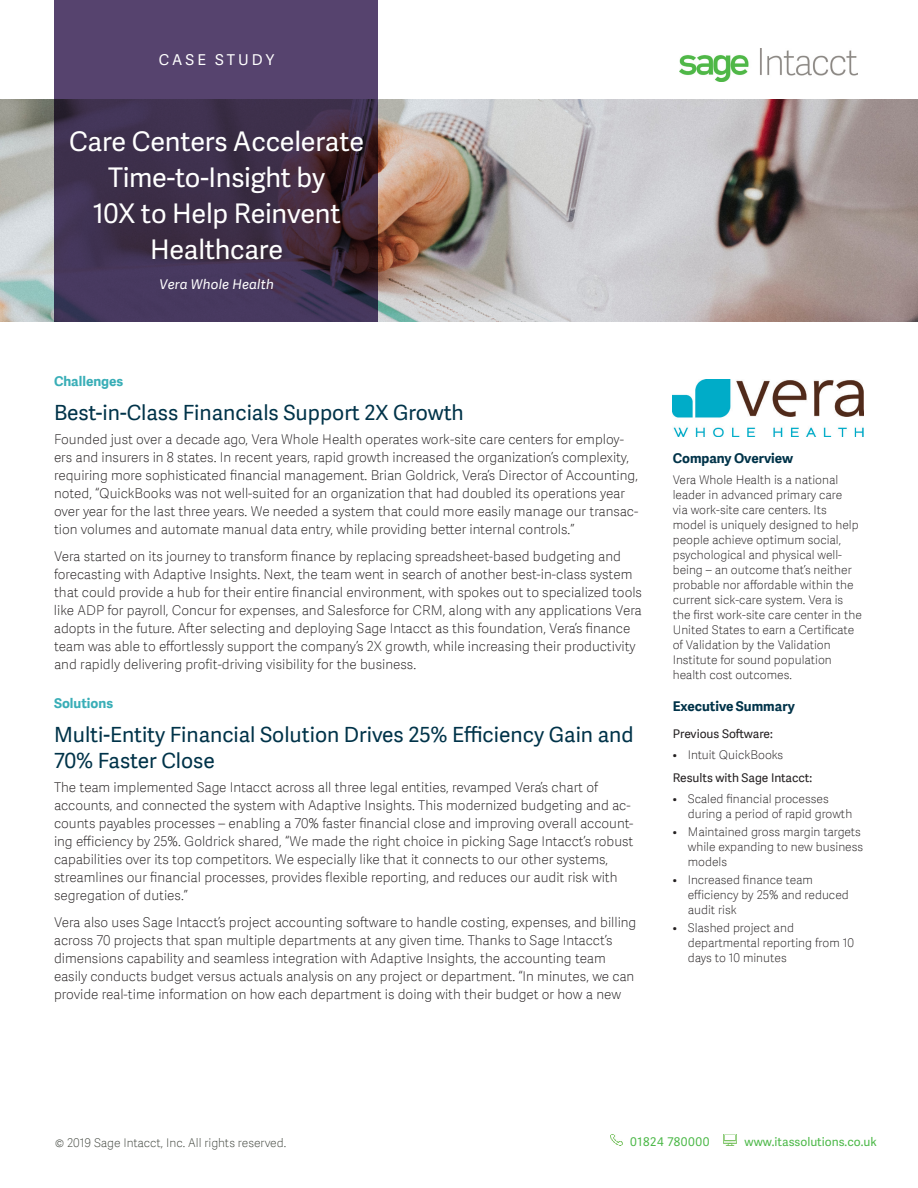
<style>
.page{position:relative;width:918px;height:1188px;background:#fff}
.page>*{position:absolute;margin:0;border:0;box-sizing:border-box;transform-origin:0 0}
.Boxed_Document_Title{font:27px/36px "Adelle Sans";letter-spacing:-.01em;color:#fff;text-align:center}
.Body_Copy{font:21px/25.2px "Adelle Sans SAGE";color:#003349}
.Boxed_Document_Title-2{font:15px "Adelle Sans SAGE";letter-spacing:.2em;color:#fff}
.Body_Copy-2{font:13.5px/18px "Adelle Sans SAGE Th";color:#231f20}
.Side_Bar_Head{font:700 13.5px "Adelle Sans SAGE";color:#003349}
.Body_Copy-3{font:700 13.5px "Adelle Sans SAGE";color:#39aeb7}
.Boxed_Document_Title-3{font:italic 13.5px "Adelle Sans SAGE";letter-spacing:.01em;color:#fff}
.Body_Copy_8_pt{font:12px/15px "Adelle Sans SAGE Th";color:#231f20}
.Side_Bar_Sub_Head{font:12px "Adelle Sans SAGE";color:#231f20}
.t1{font:12px "Adelle Sans SAGE Th";color:#40453d}
.t2{font:12px "Adelle Sans";color:#4cb848}
.t3{font:12px "Adelle Sans";letter-spacing:.05em;color:#4cb848}
.s1{font-family:"Adelle Sans SAGE"}
</style>
<div class="page">
<img style="left:679px;top:48px;width:179px;height:34px">
<svg style="left:723px;top:1134px;width:13px;height:12px"></svg>
<svg style="left:611px;top:1134px;width:12px;height:12px"></svg>
<img style="left:673px;top:380px;width:191px;height:57px">
<img style="left:0;top:99px;width:918px;height:223px">
<svg style="left:54px;top:0;width:324px;height:322px;background:#463555"></svg>
<p class="Boxed_Document_Title-2" style="left:159px;top:49px;width:117px">CASE STUDY</p>
<p class="Boxed_Document_Title" style="left:69px;top:125px;width:296px">Care Centers Accelerate<br>Time-to-Insight by<br>10X to Help Reinvent<br>Healthcare</p>
<p class="Boxed_Document_Title-3" style="left:159px;top:275px;width:116px">Vera Whole Health</p>
<p class="Body_Copy-3" style="left:54px;top:371px;width:71px">Challenges</p>
<p class="Body_Copy" style="left:54px;top:399px;width:411px">Best-in-Class Financials Support 2X Growth</p>
<p class="Body_Copy-2" style="left:54px;top:430px;width:586px">Founded just over a decade ago, Vera Whole Health operates work-site care centers for employ&shy;ers and insurers in 8 states. In recent years, rapid growth increased the organization’s complexity, requiring more sophisticated financial management. Brian Goldrick, Vera’s Director of Accounting, noted, “QuickBooks was not well-suited for an organization that had doubled its operations year over year for the last three years. We needed a system that could more easily manage our transac&shy;tion volumes and automate manual data entry, while providing better internal controls.”</p>
<p class="Body_Copy-2" style="left:54px;top:547px;width:590px">Vera started on its journey to transform finance by replacing spreadsheet-based budgeting and forecasting with Adaptive Insights. Next, the team went in search of another best-in-class system that could provide a hub for their entire financial environment, with spokes out to specialized tools like ADP for payroll, Concur for expenses, and Salesforce for CRM, along with any applications Vera adopts in the future. After selecting and deploying Sage Intacct as this foundation, Vera’s finance team was able to effortlessly support the company’s 2X growth, while increasing their productivity and rapidly delivering profit-driving visibility for the business.</p>
<p class="Body_Copy-3" style="left:54px;top:694px;width:61px">Solutions</p>
<p class="Body_Copy" style="left:54px;top:722px;width:581px">Multi-Entity Financial Solution Drives 25% Efficiency Gain and<br>70% Faster Close</p>
<p class="Body_Copy-2" style="left:54px;top:777px;width:581px">The team implemented Sage Intacct across all three legal entities, revamped Vera’s chart of accounts, and connected the system with Adaptive Insights. This modernized budgeting and ac&shy;counts payables processes – enabling a 70% faster financial close and improving overall account&shy;ing efficiency by 25%. Goldrick shared, “We made the right choice in picking Sage Intacct’s robust capabilities over its top competitors. We especially like that it connects to our other systems, streamlines our financial processes, provides flexible reporting, and reduces our audit risk with segregation of duties.”</p>
<p class="Body_Copy-2" style="left:54px;top:912px;width:584px">Vera also uses Sage Intacct’s project accounting software to handle costing, expenses, and billing across 70 projects that span multiple departments at any given time. Thanks to Sage Intacct’s dimensions capability and seamless integration with Adaptive Insights, the accounting team easily conducts budget versus actuals analysis on any project or department. “In minutes, we can provide real-time information on how each department is doing with their budget or how a new</p>
<p class="Side_Bar_Head" style="left:673px;top:448px;width:122px">Company Overview</p>
<p class="Body_Copy_8_pt" style="left:673px;top:472px;width:191px">Vera Whole Health is a national leader in advanced primary care<br>via work-site care centers. Its model is uniquely designed to help people achieve optimum social, psychological and physical well&shy;being – an outcome that’s neither probable nor affordable within the current sick-care system. Vera is the first work-site care center in the<br>United States to earn a Certificate of Validation by the Validation<br>Institute for sound population health cost outcomes.</p>
<p class="Side_Bar_Head" style="left:673px;top:697px;width:124px">Executive Summary</p>
<p class="Side_Bar_Sub_Head" style="left:673px;top:725px;width:102px">Previous Software:</p>
<p class="Body_Copy_8_pt" style="left:673px;top:747px;width:112px">• Intuit QuickBooks</p>
<p class="Side_Bar_Sub_Head" style="left:673px;top:769px;width:141px">Results with Sage Intacct:</p>
<p class="Body_Copy_8_pt" style="left:688px;top:791px;width:166px;text-indent:-15px">• Scaled financial processes during a period of rapid growth</p>
<p class="Body_Copy_8_pt" style="left:688px;top:824px;width:177px;text-indent:-15px">• Maintained gross margin targets while expanding to new business models</p>
<p class="Body_Copy_8_pt" style="left:688px;top:872px;width:163px;text-indent:-15px">• Increased finance team efficiency by 25% and reduced audit risk</p>
<p class="Body_Copy_8_pt" style="left:688px;top:920px;width:168px;text-indent:-15px">• Slashed project and departmental reporting from 10 days to 10 minutes</p>
<p class="t1" style="left:55px;top:1134px;width:233px">© 2019 Sage Intacct, Inc. All rights reserved.</p>
<p class="t3" style="left:630px;top:1134px;width:81px">01824 780000</p>
<p class="t2" style="left:745px;top:1134px;width:134px"><span class="s1">www.</span>itassolutions.co.uk</p>
</div>
